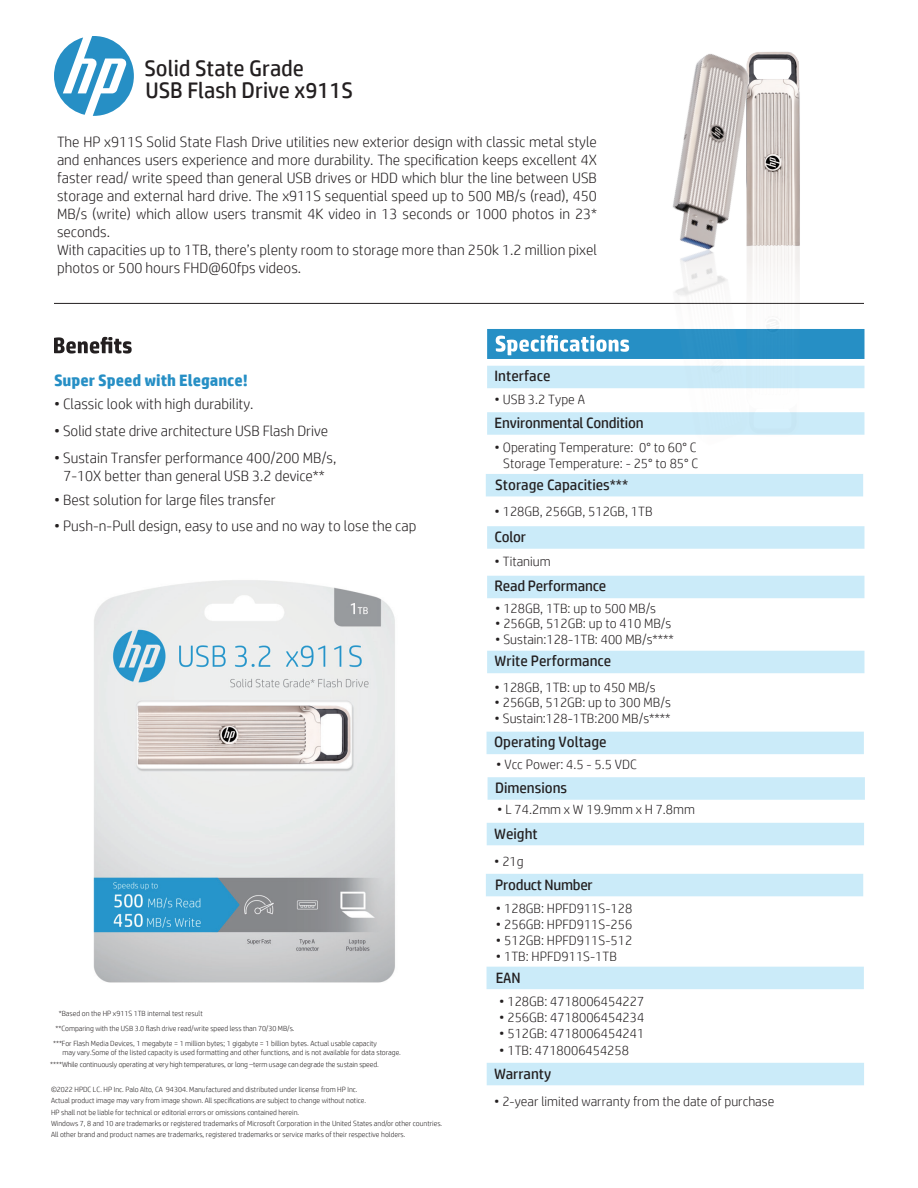
<style>
.page{position:relative;width:918px;height:1188px;background:#fff}
.page>*{position:absolute;margin:0;border:0;box-sizing:border-box;transform-origin:0 0}
.t1{font:22.5px "HP Simplified";color:#231f20}
.t2{font:700 16.5px "HP Simplified";color:#268fc5}
.t3{font:300 15px/18px "HP Simplified";color:#231f20;text-align:center}
.t4{font:15px "HP Simplified";color:#231f20}
.t5{font:15px "HP Simplified";letter-spacing:-.02em;color:#231f20}
.t6{font:300 13.5px/16.2px "HP Simplified";color:#231f20;text-align:right}
.t7{font:300 7.5px/11.2px "HP Simplified";color:#231f20}
</style>
<div class="page">
<svg style="left:54px;top:337px;width:78px;height:17px"></svg>
<div style="left:487px;top:329px;width:377px;height:30px;background:#268fc5"></div>
<div style="left:487px;top:366px;width:377px;height:22px;background:#cbebf9"></div>
<div style="left:487px;top:412px;width:377px;height:23px;background:#cbebf9"></div>
<div style="left:486px;top:474px;width:377px;height:22px;background:#cbebf9"></div>
<div style="left:487px;top:526px;width:377px;height:23px;background:#cbebf9"></div>
<div style="left:487px;top:576px;width:377px;height:22px;background:#cbebf9"></div>
<div style="left:487px;top:651px;width:377px;height:22px;background:#cbebf9"></div>
<div style="left:487px;top:823px;width:377px;height:22px;background:#cbebf9"></div>
<div style="left:487px;top:1063px;width:377px;height:22px;background:#cbebf9"></div>
<div style="left:486px;top:874px;width:377px;height:22px;background:#cbebf9"></div>
<svg style="left:496px;top:335px;width:79px;height:20px"></svg>
<div style="left:487px;top:732px;width:377px;height:22px;background:#cbebf9"></div>
<svg style="left:54px;top:36px;width:80px;height:80px"></svg>
<hr style="left:54px;top:303px;width:810px;height:1px;background:#231f20">
<div style="left:487px;top:967px;width:377px;height:22px;background:#cbebf9"></div>
<div style="left:488px;top:777px;width:377px;height:23px;background:#cbebf9"></div>
<img style="left:93px;top:580px;width:302px;height:403px">
<img style="left:673px;top:52px;width:127px;height:162px">
<img style="left:575px;top:214px;width:268px;height:221px">
<h1 class="t1" style="left:144px;top:55px;width:161px">Solid State Grade</h1>
<h1 class="t1" style="left:145px;top:77px;width:209px">USB Flash Drive x911S</h1>
<p class="t3" style="left:57px;top:132px;width:542px;text-align:left">The HP x911S Solid State Flash Drive utilities new exterior design with classic metal style and enhances users experience and more durability. The specification keeps excellent 4X faster read/ write speed than general USB drives or HDD which blur the line between USB storage and external hard drive. The x911S sequential speed up to 500 MB/s (read), 450<br>MB/s (write) which allow users transmit 4K video in 13 seconds or 1000 photos in 23* seconds.<br>With capacities up to 1TB, there’s plenty room to storage more than 250k 1.2 million pixel photos or 500 hours FHD@60fps videos.</p>
<h2 class="t2" style="left:54px;top:371px;width:196px">Super Speed with Elegance!</h2>
<h3 class="t3" style="left:54px;top:394px;width:201px">• Classic look with high durability.</h3>
<h3 class="t3" style="left:54px;top:421px;width:276px">• Solid state drive architecture USB Flash Drive</h3>
<h3 class="t3" style="left:54px;top:448px;width:284px">• Sustain Transfer performance 400/200 MB/s,<br>7-10X better than general USB 3.2 device**</h3>
<h3 class="t3" style="left:54px;top:490px;width:223px">• Best solution for large files transfer</h3>
<h3 class="t3" style="left:54px;top:517px;width:364px">• Push-n-Pull design, easy to use and no way to lose the cap</h3>
<p class="t7" style="left:59px;top:1007px;width:145px">*Based on the HP x911S 1TB internal test result</p>
<p class="t7" style="left:56px;top:1023px;width:241px">**Comparing with the USB 3.0 flash drive read/write speed less than 70/30 MB/s.</p>
<p class="t7" style="left:63px;top:1039px;width:340px;line-height:9px;text-indent:-9px">***For Flash Media Devices, 1 megabyte = 1 million bytes; 1 gigabyte = 1 billion bytes. Actual usable capacity<br>may vary.Some of the listed capacity is used formatting and other functions, and is not available for data storage.</p>
<p class="t7" style="left:50px;top:1059px;width:330px">****While continuously operating at very high temperatures, or long –term usage can degrade the sustain speed.</p>
<p class="t7" style="left:51px;top:1084px;width:393px">©2022 HPDC LC. HP Inc. Palo Alto, CA 94304. Manufactured and distributed under license from HP Inc.<br>Actual product image may vary from image shown. All specifications are subject to change without notice.<br>HP shall not be liable for technical or editorial errors or omissions contained herein.<br>Windows 7, 8 and 10 are trademarks or registered trademarks of Microsoft Corporation in the United States and/or other countries.<br>All other brand and product names are trademarks, registered trademarks or service marks of their respective holders.</p>
<h3 class="t4" style="left:495px;top:368px;width:57px">Interface</h3>
<h3 class="t6" style="left:495px;top:391px;width:92px">• USB 3.2 Type A</h3>
<h3 class="t4" style="left:495px;top:414px;width:150px">Environmental Condition</h3>
<h3 class="t6" style="left:495px;top:439px;width:205px">• Operating Temperature: 0° to 60° C<br>Storage Temperature: - 25° to 85° C</h3>
<h3 class="t4" style="left:495px;top:476px;width:134px">Storage Capacities***</h3>
<h3 class="t6" style="left:495px;top:504px;width:159px">• 128GB, 256GB, 512GB, 1TB</h3>
<h3 class="t4" style="left:495px;top:528px;width:33px">Color</h3>
<h3 class="t6" style="left:495px;top:553px;width:57px">• Titanium</h3>
<h3 class="t4" style="left:495px;top:578px;width:113px">Read Performance</h3>
<h3 class="t6" style="left:495px;top:600px;width:163px">• 128GB, 1TB: up to 500 MB/s</h3>
<h3 class="t6" style="left:495px;top:615px;width:178px">• 256GB, 512GB: up to 410 MB/s</h3>
<h3 class="t6" style="left:495px;top:631px;width:180px">• Sustain:128-1TB: 400 MB/s****</h3>
<h3 class="t4" style="left:495px;top:653px;width:118px">Write Performance</h3>
<h3 class="t6" style="left:495px;top:679px;width:163px">• 128GB, 1TB: up to 450 MB/s</h3>
<h3 class="t6" style="left:495px;top:694px;width:178px">• 256GB, 512GB: up to 300 MB/s</h3>
<h3 class="t6" style="left:495px;top:710px;width:177px">• Sustain:128-1TB:200 MB/s****</h3>
<h3 class="t4" style="left:494px;top:734px;width:114px">Operating Voltage</h3>
<h3 class="t6" style="left:496px;top:756px;width:142px">• Vcc Power: 4.5 - 5.5 VDC</h3>
<h3 class="t4" style="left:495px;top:779px;width:74px">Dimensions</h3>
<h3 class="t6" style="left:497px;top:802px;width:199px">• L 74.2mm x W 19.9mm x H 7.8mm</h3>
<h3 class="t4" style="left:494px;top:825px;width:45px">Weight</h3>
<h3 class="t6" style="left:494px;top:853px;width:31px">• 21g</h3>
<h3 class="t5" style="left:495px;top:877px;width:99px">Product Number</h3>
<h3 class="t6" style="left:496px;top:900px;width:138px">• 128GB: HPFD911S-128</h3>
<h3 class="t6" style="left:496px;top:916px;width:138px">• 256GB: HPFD911S-256</h3>
<h3 class="t6" style="left:496px;top:932px;width:138px">• 512GB: HPFD911S-512</h3>
<h3 class="t6" style="left:496px;top:948px;width:122px">• 1TB: HPFD911S-1TB</h3>
<h3 class="t6" style="left:499px;top:993px;width:146px">• 128GB: 4718006454227</h3>
<h3 class="t6" style="left:499px;top:1009px;width:146px">• 256GB: 4718006454234</h3>
<h3 class="t6" style="left:499px;top:1025px;width:146px">• 512GB: 4718006454241</h3>
<h3 class="t6" style="left:499px;top:1042px;width:131px">• 1TB: 4718006454258</h3>
<h3 class="t4" style="left:496px;top:970px;width:26px">EAN</h3>
<h3 class="t4" style="left:494px;top:1065px;width:59px">Warranty</h3>
<h3 class="t6" style="left:494px;top:1093px;width:282px">• 2-year limited warranty from the date of purchase</h3>
</div>
